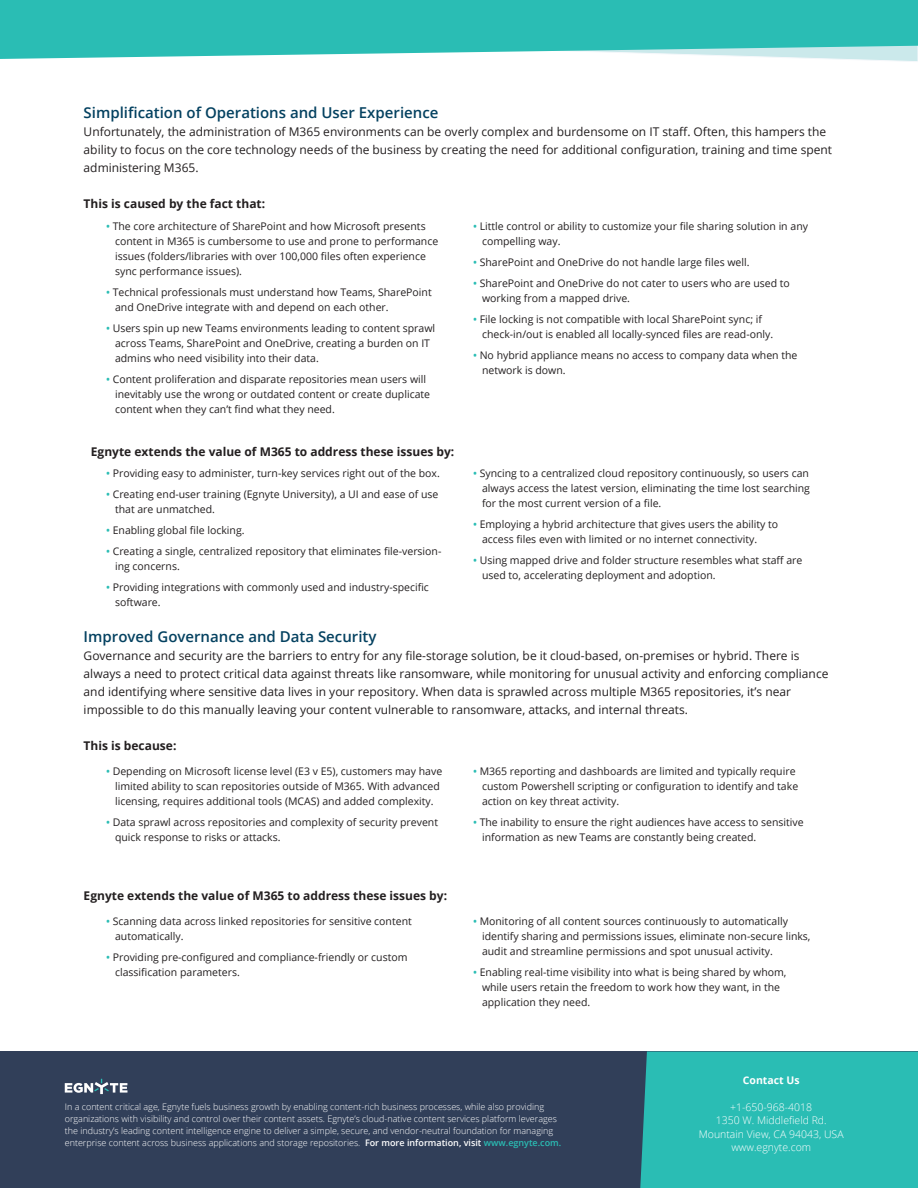
<style>
.page{position:relative;width:918px;height:1188px;background:#fff}
.page>*{position:absolute;margin:0;border:0;box-sizing:border-box;transform-origin:0 0}
.t1{font:600 15px "Open Sans";color:#044160}
.t2{font:12px/18px "Open Sans";color:#231f20}
.t3{font:700 12px "Open Sans";color:#231f20}
.t4{font:10.5px/15px "Open Sans";color:#231f20}
.t5{font:300 10.5px/13.5px "Open Sans";color:#fff;text-align:center}
.t6{font:700 10.5px "Open Sans";color:#fff}
.t7{font:300 9px/12px "Open Sans";color:#fff}
.s1{font-weight:600;color:#2abdb4}
.s2{font-weight:600}
</style>
<div class="page">
<svg style="left:838px;top:59px;width:80px;height:3px"></svg>
<svg style="left:0;top:0;width:918px;height:59px;background:#3fc3bb"></svg>
<div style="left:0;top:1052px;width:918px;height:136px;background:#313f59"></div>
<div style="left:640px;top:1052px;width:278px;height:136px;background:#2abdb4"></div>
<svg style="left:65px;top:1079px;width:62px;height:15px"></svg>
<h1 class="t1" style="left:84px;top:102px;width:356px">Simplification of Operations and User Experience</h1>
<p class="t2" style="left:84px;top:122px;width:750px">Unfortunately, the administration of M365 environments can be overly complex and burdensome on IT staff. Often, this hampers the ability to focus on the core technology needs of the business by creating the need for additional configuration, training and time spent administering M365.</p>
<p class="t3" style="left:84px;top:195px;width:183px">This is caused by the fact that:</p>
<p class="t4" style="left:115px;top:218px;width:325px;text-indent:-9px"><span class="s1">•</span> The core architecture of SharePoint and how Microsoft presents content in M365 is cumbersome to use and prone to performance issues (folders/libraries with over 100,000 files often experience sync performance issues).</p>
<p class="t4" style="left:115px;top:284px;width:318px;text-indent:-9px"><span class="s1">•</span> Technical professionals must understand how Teams, SharePoint and OneDrive integrate with and depend on each other.</p>
<p class="t4" style="left:115px;top:320px;width:322px;text-indent:-9px"><span class="s1">•</span> Users spin up new Teams environments leading to content sprawl across Teams, SharePoint and OneDrive, creating a burden on IT admins who need visibility into their data.</p>
<p class="t4" style="left:115px;top:371px;width:317px;text-indent:-9px"><span class="s1">•</span> Content proliferation and disparate repositories mean users will inevitably use the wrong or outdated content or create duplicate content when they can’t find what they need.</p>
<p class="t3" style="left:91px;top:443px;width:365px">Egnyte extends the value of M365 to address these issues by:</p>
<p class="t4" style="left:106px;top:466px;width:335px"><span class="s1">•</span> Providing easy to administer, turn-key services right out of the box.</p>
<p class="t4" style="left:115px;top:487px;width:325px;text-indent:-9px"><span class="s1">•</span> Creating end-user training (Egnyte University), a UI and ease of use that are unmatched.</p>
<p class="t4" style="left:106px;top:523px;width:140px"><span class="s1">•</span> Enabling global file locking.</p>
<p class="t4" style="left:115px;top:544px;width:328px;text-indent:-9px"><span class="s1">•</span> Creating a single, centralized repository that eliminates file-version&shy;ing concerns.</p>
<p class="t4" style="left:115px;top:580px;width:315px;text-indent:-9px"><span class="s1">•</span> Providing integrations with commonly used and industry-specific software.</p>
<p class="t4" style="left:482px;top:218px;width:328px;text-indent:-9px"><span class="s1">•</span> Little control or ability to customize your file sharing solution in any compelling way.</p>
<p class="t4" style="left:473px;top:254px;width:278px"><span class="s1">•</span> SharePoint and OneDrive do not handle large files well.</p>
<p class="t4" style="left:482px;top:275px;width:309px;text-indent:-9px"><span class="s1">•</span> SharePoint and OneDrive do not cater to users who are used to working from a mapped drive.</p>
<p class="t4" style="left:482px;top:311px;width:293px;text-indent:-9px"><span class="s1">•</span> File locking is not compatible with local SharePoint sync; if check-in/out is enabled all locally-synced files are read-only.</p>
<p class="t4" style="left:482px;top:347px;width:317px;text-indent:-9px"><span class="s1">•</span> No hybrid appliance means no access to company data when the network is down.</p>
<p class="t4" style="left:482px;top:466px;width:329px;text-align:justify;text-indent:-9px"><span class="s1">•</span> Syncing to a centralized cloud repository continuously, so users can always access the latest version, eliminating the time lost searching for the most current version of a file.</p>
<p class="t4" style="left:482px;top:517px;width:298px;text-indent:-9px"><span class="s1">•</span> Employing a hybrid architecture that gives users the ability to access files even with limited or no internet connectivity.</p>
<p class="t4" style="left:482px;top:553px;width:322px;text-indent:-9px"><span class="s1">•</span> Using mapped drive and folder structure resembles what staff are used to, accelerating deployment and adoption.</p>
<h1 class="t1" style="left:84px;top:626px;width:294px">Improved Governance and Data Security</h1>
<p class="t2" style="left:84px;top:646px;width:746px">Governance and security are the barriers to entry for any file-storage solution, be it cloud-based, on-premises or hybrid. There is always a need to protect critical data against threats like ransomware, while monitoring for unusual activity and enforcing compliance and identifying where sensitive data lives in your repository. When data is sprawled across multiple M365 repositories, it’s near impossible to do this manually leaving your content vulnerable to ransomware, attacks, and internal threats.</p>
<p class="t3" style="left:84px;top:737px;width:94px">This is because:</p>
<p class="t4" style="left:115px;top:764px;width:329px;text-indent:-9px"><span class="s1">•</span> Depending on Microsoft license level (E3 v E5), customers may have limited ability to scan repositories outside of M365. With advanced licensing, requires additional tools (MCAS) and added complexity.</p>
<p class="t4" style="left:115px;top:815px;width:325px;text-indent:-9px"><span class="s1">•</span> Data sprawl across repositories and complexity of security prevent quick response to risks or attacks.</p>
<p class="t3" style="left:84px;top:887px;width:365px">Egnyte extends the value of M365 to address these issues by:</p>
<p class="t4" style="left:115px;top:913px;width:298px;text-indent:-9px"><span class="s1">•</span> Scanning data across linked repositories for sensitive content automatically.</p>
<p class="t4" style="left:115px;top:949px;width:294px;text-indent:-9px"><span class="s1">•</span> Providing pre-configured and compliance-friendly or custom classification parameters.</p>
<p class="t4" style="left:482px;top:764px;width:318px;text-indent:-9px"><span class="s1">•</span> M365 reporting and dashboards are limited and typically require custom Powershell scripting or configuration to identify and take action on key threat activity.</p>
<p class="t4" style="left:482px;top:815px;width:323px;text-indent:-9px"><span class="s1">•</span> The inability to ensure the right audiences have access to sensitive information as new Teams are constantly being created.</p>
<p class="t4" style="left:482px;top:913px;width:330px;text-indent:-9px"><span class="s1">•</span> Monitoring of all content sources continuously to automatically identify sharing and permissions issues, eliminate non-secure links, audit and streamline permissions and spot unusual activity.</p>
<p class="t4" style="left:482px;top:964px;width:306px;text-indent:-9px"><span class="s1">•</span> Enabling real-time visibility into what is being shared by whom, while users retain the freedom to work how they want, in the application they need.</p>
<p class="t7" style="left:65px;top:1101px;width:498px">In a content critical age, Egnyte fuels business growth by enabling content-rich business processes, while also providing organizations with visibility and control over their content assets. Egnyte’s cloud-native content services platform leverages the industry’s leading content intelligence engine to deliver a simple, secure, and vendor-neutral foundation for managing enterprise content across business applications and storage repositories. <span class="s2">For more information, visit</span> <span class="s1">www.egnyte.com.</span></p>
<p class="t6" style="left:743px;top:1073px;width:58px">Contact Us</p>
<p class="t5" style="left:699px;top:1100px;width:146px">+1-650-968-4018<br>1350 W. Middlefield Rd.<br>Mountain View, CA 94043, USA www.egnyte.com</p>
</div>
